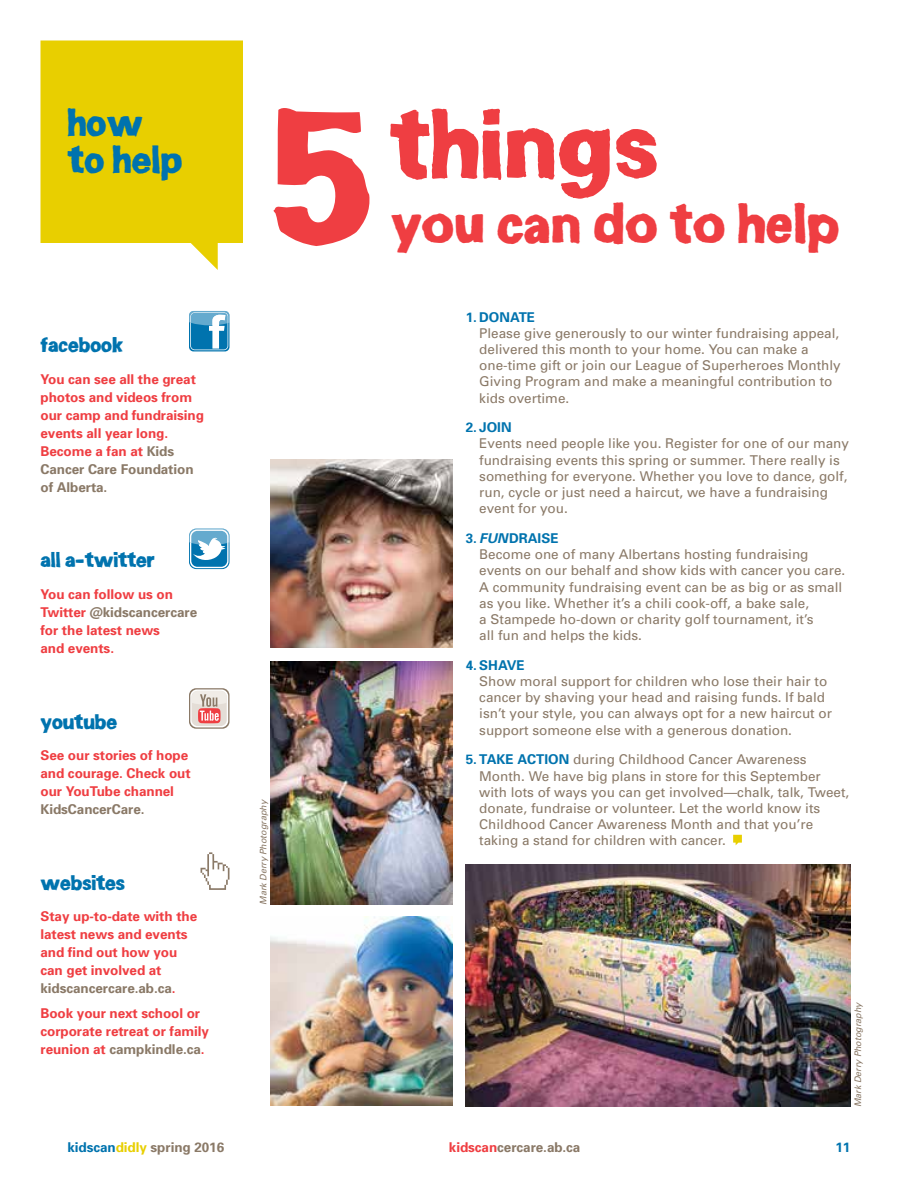
<style>
.page{position:relative;width:918px;height:1188px;background:#fff}
.page>*{position:absolute;margin:0;border:0;box-sizing:border-box;transform-origin:0 0}
.t1{font:84px "KCCF Asolid";color:#ef3e42}
.t2{font:48px "KCCF Asolid";color:#ef3e42}
.t3{font:33px/37.5px "KCCF Asolid Alternate";color:#0073ae}
.t4{font:18px "KCCF Asolid Alternate";letter-spacing:-.005em;color:#0073ae}
.t5{font:13.5px/16.2px "Univers";color:#8a7967}
.t6{font:700 13.5px/18px "Univers";letter-spacing:-.005em;color:#ef3e42}
.t7{font:700 13.5px "Univers";letter-spacing:-.005em;color:#8a7967}
.t8{font:700 13.5px "Univers";color:#0073ae}
.t9{font:italic 9px "Univers";letter-spacing:-.005em;color:#8a7967}
.s1{color:#8a7967}
.s2{font-weight:700;color:#0073ae}
.s3{font-weight:700;font-style:italic;color:#0073ae}
.s4{color:#0073ae}
.s5{color:#e8cf00}
.s6{color:#ef3e42}
</style>
<div class="page">
<svg style="left:40px;top:40px;width:203px;height:230px;background:#ead41d"></svg>
<svg style="left:733px;top:835px;width:9px;height:10px"></svg>
<svg style="left:189px;top:311px;width:41px;height:40px"></svg>
<svg style="left:189px;top:311px;width:41px;height:39px"></svg>
<svg style="left:189px;top:529px;width:41px;height:40px"></svg>
<svg style="left:189px;top:529px;width:40px;height:39px"></svg>
<svg style="left:189px;top:688px;width:41px;height:41px"></svg>
<svg style="left:190px;top:689px;width:38px;height:38px"></svg>
<svg style="left:192px;top:691px;width:35px;height:35px"></svg>
<svg style="left:192px;top:691px;width:35px;height:32px"></svg>
<svg style="left:201px;top:852px;width:29px;height:38px"></svg>
<svg style="left:273px;top:108px;width:97px;height:138px"></svg>
<img style="left:466px;top:864px;width:384px;height:243px">
<img style="left:270px;top:916px;width:182px;height:189px">
<img style="left:270px;top:459px;width:182px;height:189px">
<img style="left:270px;top:662px;width:182px;height:242px">
<h3 class="t3" style="left:68px;top:106px;width:117px">how to help</h3>
<h3 class="t4" style="left:40px;top:335px;width:84px">facebook</h3>
<p class="t6" style="left:40px;top:369px;width:165px">You can see all the great photos and videos from our camp and fundraising events all year long.<br>Become a fan at <span class="s1">Kids<br>Cancer Care Foundation of Alberta.</span></p>
<h3 class="t4" style="left:40px;top:551px;width:116px">all a-twitter</h3>
<p class="t6" style="left:40px;top:585px;width:158px">You can follow us on<br>Twitter <span class="s1">@kidscancercare </span>for the latest news<br>and events.</p>
<h3 class="t4" style="left:40px;top:712px;width:78px">youtube</h3>
<p class="t6" style="left:40px;top:746px;width:152px">See our stories of hope and courage. Check out our YouTube channel</p>
<p class="t7" style="left:40px;top:801px;width:106px">KidsCancerCare.</p>
<h3 class="t4" style="left:40px;top:873px;width:86px">websites</h3>
<p class="t6" style="left:40px;top:907px;width:158px">Stay up-to-date with the latest news and events and find out how you can get involved at <span class="s1">kidscancercare.ab.ca</span>.</p>
<p class="t6" style="left:40px;top:1004px;width:170px">Book your next school or corporate retreat or family reunion at <span class="s1">campkindle.ca</span>.</p>
<p class="t9" style="left:258px;top:904px;width:106px;rotate:-90deg">Mark Derry Photography</p>
<h1 class="t1" style="left:392px;top:100px;width:270px">things</h1>
<h2 class="t2" style="left:392px;top:198px;width:450px">you can do to help</h2>
<p class="t8" style="left:466px;top:308px;width:71px">1. DONATE</p>
<p class="t5" style="left:479px;top:325px;width:363px">Please give generously to our winter fundraising appeal, delivered this month to your home. You can make a one-time gift or join our League of Superheroes Monthly Giving Program and make a meaningful contribution to kids overtime.</p>
<p class="t8" style="left:466px;top:419px;width:47px">2. JOIN</p>
<p class="t5" style="left:479px;top:435px;width:371px">Events need people like you. Register for one of our many fundraising events this spring or summer. There really is something for everyone. Whether you love to dance, golf, run, cycle or just need a haircut, we have a fundraising event for you.</p>
<p class="t5" style="left:479px;top:530px;width:368px;text-indent:-14px"><span class="s2">3.</span> <span class="s3">FUN</span><span class="s2">DRAISE<br></span>Become one of many Albertans hosting fundraising events on our behalf and show kids with cancer you care.<br>A community fundraising event can be as big or as small as you like. Whether it’s a chili cook-off, a bake sale,<br>a Stampede ho-down or charity golf tournament, it’s<br>all fun and helps the kids.</p>
<p class="t8" style="left:466px;top:656px;width:60px">4. SHAVE</p>
<p class="t5" style="left:479px;top:673px;width:354px">Show moral support for children who lose their hair to cancer by shaving your head and raising funds. If bald isn’t your style, you can always opt for a new haircut or support someone else with a generous donation.</p>
<p class="t5" style="left:479px;top:751px;width:372px;text-indent:-14px"><span class="s2">5. TAKE ACTION</span> during Childhood Cancer Awareness Month. We have big plans in store for this September with lots of ways you can get involved—chalk, talk, Tweet, donate, fundraise or volunteer. Let the world know its Childhood Cancer Awareness Month and that you’re taking a stand for children with cancer.</p>
<p class="t9" style="left:852px;top:1107px;width:106px;rotate:-90deg">Mark Derry Photography</p>
<p class="t7" style="left:68px;top:1138px;width:158px"><span class="s4">kidscan</span><span class="s5">didly</span> spring 2016</p>
<p class="t7" style="left:449px;top:1138px;width:133px"><span class="s6">kidscan</span>cercare.ab.ca</p>
<p class="t8" style="left:836px;top:1138px;width:16px">11</p>
</div>
